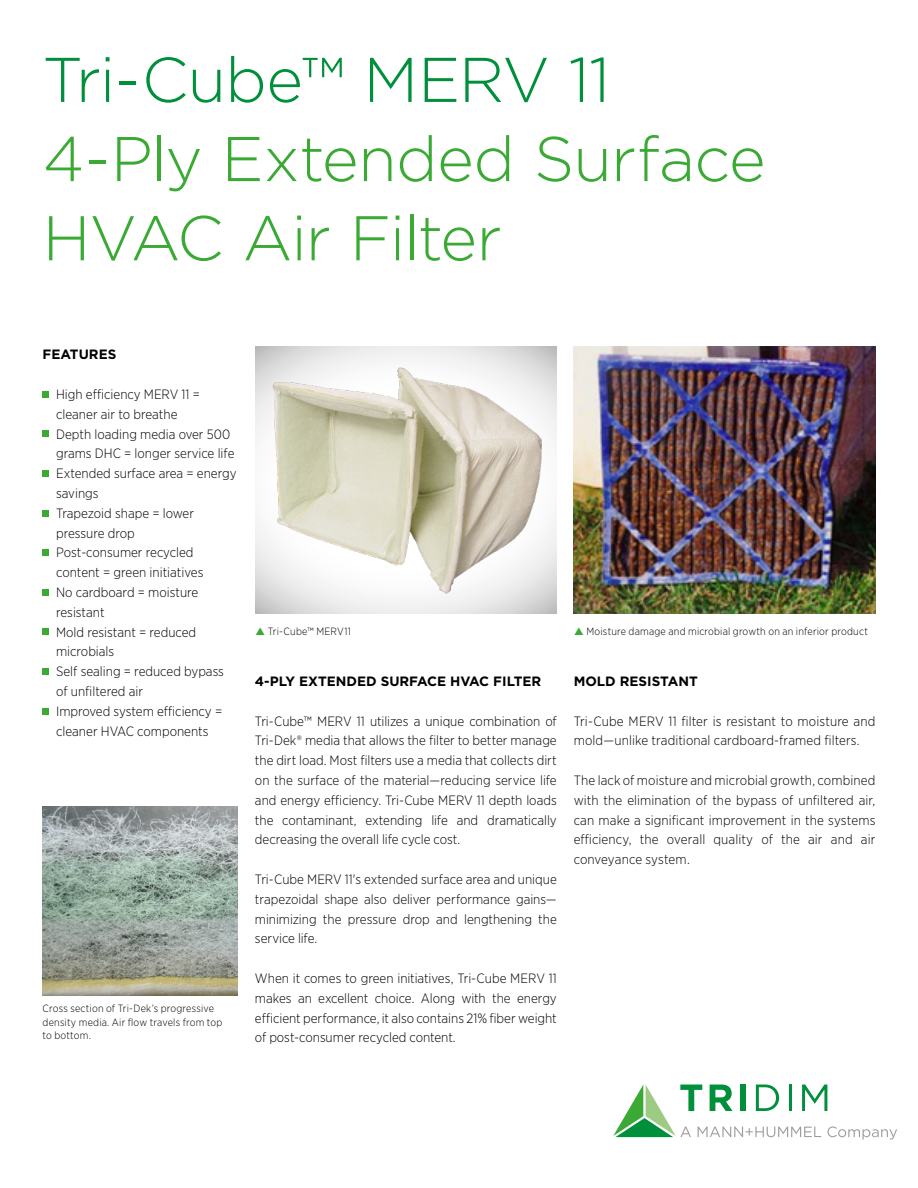
<style>
.page{position:relative;width:918px;height:1188px;background:#fff}
.page>*{position:absolute;margin:0;border:0;box-sizing:border-box;transform-origin:0 0}
.t1{font:300 63px/79.2px "Gotham";letter-spacing:-.015em;color:#3aaa35}
.t2{font:300 63px "Gotham";letter-spacing:-.02em;color:#008f3a}
.t3{font:300 13.5px/19.8px "Gotham Narrow";color:#000;text-align:justify}
.t4{font:700 13.5px "Gotham";color:#000}
.t5{font:300 10.5px/13.5px "Gotham Narrow";letter-spacing:.02em;color:#000}
</style>
<div class="page">
<svg style="left:613px;top:1085px;width:284px;height:55px"></svg>
<img style="left:574px;top:347px;width:301px;height:266px">
<svg style="left:43px;top:391px;width:6px;height:6px"></svg>
<svg style="left:43px;top:431px;width:6px;height:6px"></svg>
<div style="left:43px;top:470px;width:6px;height:7px;background:#3aaa35"></div>
<svg style="left:43px;top:510px;width:6px;height:6px"></svg>
<svg style="left:43px;top:550px;width:6px;height:6px"></svg>
<svg style="left:43px;top:589px;width:6px;height:6px"></svg>
<svg style="left:43px;top:629px;width:6px;height:6px"></svg>
<div style="left:43px;top:668px;width:6px;height:7px;background:#3aaa35"></div>
<svg style="left:43px;top:708px;width:6px;height:6px"></svg>
<img style="left:267px;top:361px;width:284px;height:237px">
<img style="left:43px;top:807px;width:195px;height:189px">
<h1 class="t2" style="left:43px;top:40px;width:569px">Tri-Cube™ MERV 11</h1>
<h1 class="t1" style="left:43px;top:118px;width:725px">4-Ply Extended Surface<br>HVAC Air Filter</h1>
<p class="t4" style="left:43px;top:346px;width:75px">FEATURES</p>
<p class="t3" style="left:56px;top:384px;width:182px;text-align:left">High efficiency MERV 11 = cleaner air to breathe<br>Depth loading media over 500 grams DHC = longer service life<br>Extended surface area = energy savings<br>Trapezoid shape = lower pressure drop<br>Post-consumer recycled content = green initiatives<br>No cardboard = moisture resistant<br>Mold resistant = reduced microbials<br>Self sealing = reduced bypass of unfiltered air<br>Improved system efficiency = cleaner HVAC components</p>
<p class="t5" style="left:43px;top:1001px;width:181px">Cross section of Tri-Dek’s progressive density media. Air flow travels from top to bottom.</p>
<p class="t5" style="left:268px;top:624px;width:85px">Tri-Cube™ MERV11</p>
<p class="t5" style="left:586px;top:624px;width:283px">Moisture damage and microbial growth on an inferior product</p>
<p class="t4" style="left:255px;top:672px;width:288px">4-PLY EXTENDED SURFACE HVAC FILTER</p>
<p class="t3" style="left:255px;top:711px;width:303px">Tri-Cube™ MERV 11 utilizes a unique combination of Tri-Dek® media that allows the filter to better manage the dirt load. Most filters use a media that collects dirt on the surface of the material—reducing service life and energy efficiency. Tri-Cube MERV 11 depth loads the contaminant, extending life and dramatically decreasing the overall life cycle cost.</p>
<p class="t3" style="left:255px;top:869px;width:303px">Tri-Cube MERV 11's extended surface area and unique trapezoidal shape also deliver performance gains— minimizing the pressure drop and lengthening the service life.</p>
<p class="t3" style="left:255px;top:968px;width:303px">When it comes to green initiatives, Tri-Cube MERV 11 makes an excellent choice. Along with the energy efficient performance, it also contains 21% fiber weight of post-consumer recycled content.</p>
<p class="t4" style="left:574px;top:672px;width:126px">MOLD RESISTANT</p>
<p class="t3" style="left:574px;top:711px;width:303px">Tri-Cube MERV 11 filter is resistant to moisture and mold—unlike traditional cardboard-framed filters.</p>
<p class="t3" style="left:574px;top:770px;width:303px">The lack of moisture and microbial growth, combined with the elimination of the bypass of unfiltered air, can make a significant improvement in the systems efficiency, the overall quality of the air and air conveyance system.</p>
</div>
